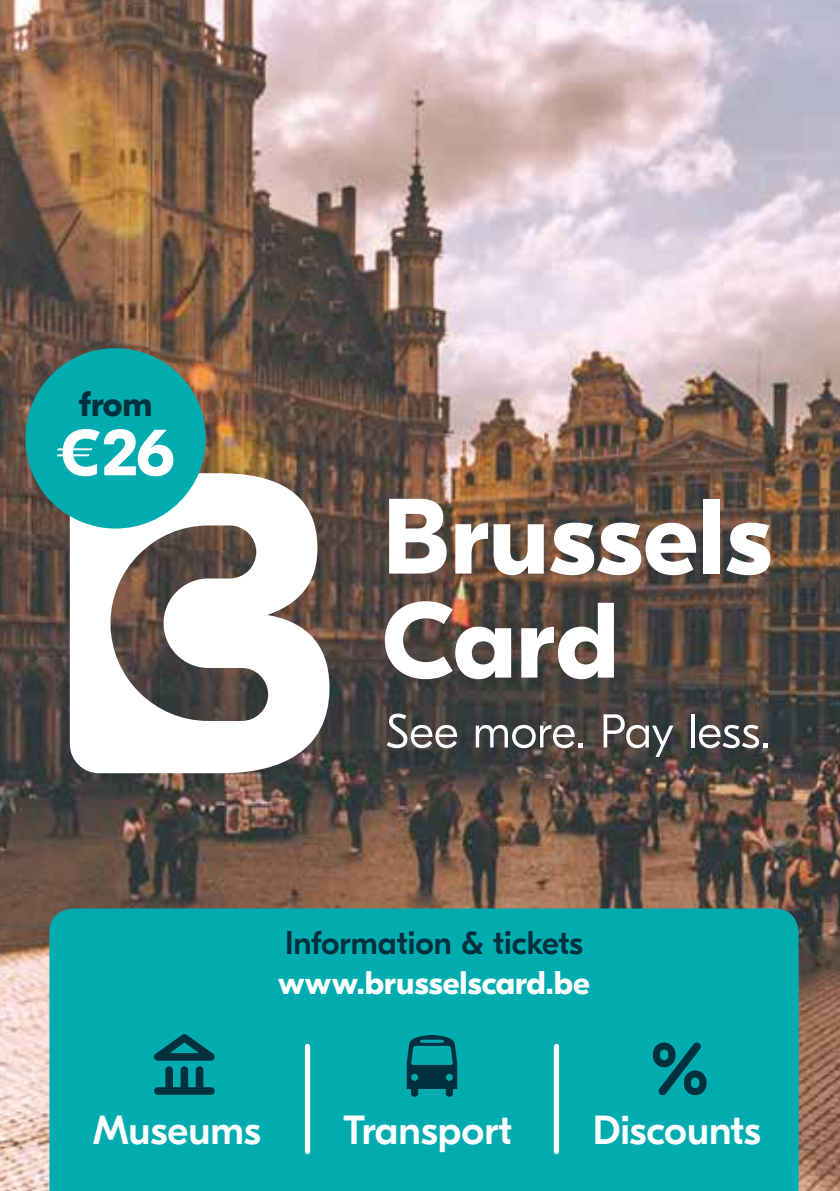
<style>
.page{position:relative;width:840px;height:1191px;background:#fff}
.page>*{position:absolute;margin:0;border:0;box-sizing:border-box;transform-origin:0 0}
.t1{font:700 67px "GT Eesti Pro Display";color:#fff}
.t2{font:500 40.6px "GT Eesti Pro Display";color:#fff}
.t3{font:700 35.2px "GT Eesti Pro Display";color:#00303d}
.t4{font:500 32.8px "GT Eesti Pro Display";color:#00303d}
.t5{font:700 32.8px "GT Eesti Pro Display";color:#fff}
</style>
<div class="page">
<img style="left:0;top:0;width:839px;height:1191px">
<div style="left:49px;top:908px;width:749px;height:283px;background:#00acaf"></div>
<div style="left:305px;top:1046px;width:5px;height:105px;background:#fff"></div>
<div style="left:553px;top:1046px;width:5px;height:105px;background:#fff"></div>
<svg style="left:154px;top:1033px;width:61px;height:61px;background:#00737a"></svg>
<svg style="left:406px;top:1035px;width:51px;height:63px;background:#006871"></svg>
<svg style="left:652px;top:1042px;width:54px;height:53px;background:#00757d"></svg>
<svg style="left:386px;top:713px;width:71px;height:35px"></svg>
<svg style="left:475px;top:725px;width:108px;height:23px"></svg>
<svg style="left:603px;top:714px;width:70px;height:43px"></svg>
<svg style="left:690px;top:714px;width:4px;height:33px"></svg>
<svg style="left:698px;top:725px;width:69px;height:23px"></svg>
<svg style="left:389px;top:499px;width:57px;height:74px"></svg>
<svg style="left:455px;top:523px;width:88px;height:52px"></svg>
<svg style="left:549px;top:522px;width:146px;height:53px"></svg>
<div style="left:703px;top:499px;width:16px;height:74px;background:#fff"></div>
<svg style="left:725px;top:522px;width:45px;height:53px"></svg>
<svg style="left:384px;top:601px;width:127px;height:78px"></svg>
<svg style="left:521px;top:603px;width:92px;height:76px"></svg>
<svg style="left:70px;top:473px;width:259px;height:300px"></svg>
<div style="left:25px;top:348px;width:181px;height:180px;background:#00acaf;border-radius:50%"></div>
<p class="t3" style="left:79px;top:384px;width:75px">from</p>
<h1 class="t1" style="left:56px;top:415px;width:120px">€26</h1>
<p class="t4" style="left:285px;top:925px;width:299px">Information &amp; tickets</p>
<p class="t5" style="left:278px;top:964px;width:313px">www.brusselscard.be</p>
<p class="t2" style="left:93px;top:1108px;width:169px">Museums</p>
<p class="t2" style="left:343px;top:1108px;width:170px">Transport</p>
<p class="t2" style="left:592px;top:1108px;width:169px">Discounts</p>
</div>
